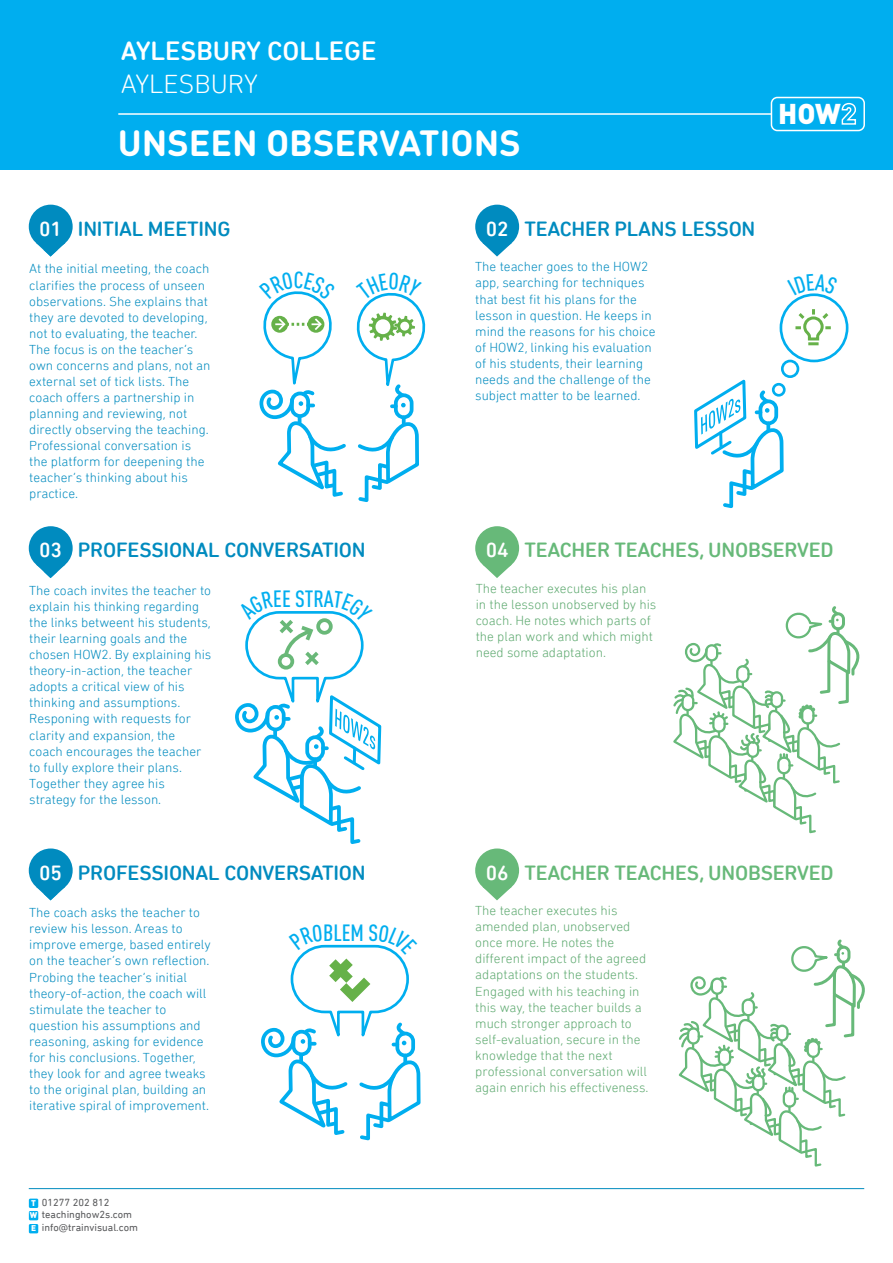
<style>
.page{position:relative;width:893px;height:1263px;background:#fff}
.page>*{position:absolute;margin:0;border:0;box-sizing:border-box;transform-origin:0 0}
.t1{font:700 36px "DIN Round OT";color:#fff}
.t2{font:700 31.5px "Tisa OT";color:#fff}
.t3{font:900 28.35px "DINOT";color:#fff}
.t4{font:500 27px "DIN Next Rounded LT Pro";color:#fff}
.t5{font:300 27px "DIN Next Rounded LT Pro";color:#fff}
.t6{font:500 condensed 23.25px "DIN Pro";color:#00aeef}
.t7{font:500 21px "DIN Next Rounded LT Pro";letter-spacing:-.01em;color:#008bbf}
.t8{font:500 21px "DIN Next Rounded LT Pro";letter-spacing:-.01em;color:#67b979}
.t9{font:500 21px "DIN Next Rounded LT Pro";color:#fff}
.t10{font:300 13.5px/16px "DIN Next Rounded LT Pro";color:#008bbf}
.t11{font:300 13.5px/16px "DIN Next Rounded LT Pro";color:#5da96f}
.t12{font:10.5px/12.6px "DIN Next Rounded LT Pro";color:#58595b}
.t13{font:900 8.25px/12.3px "DINOT";color:#fff}
.s1{font-family:"Tisa OT";font-weight:700;font-size:31.5px;color:#fff}
.s2{color:#fff}
</style>
<div class="page">
<div style="left:0;top:0;width:893px;height:169px;background:#00aeef"></div>
<hr style="left:29px;top:1188px;width:835px;height:1px;background:#008bbf">
<hr style="left:118px;top:113px;width:746px;height:2px;background:#fff">
<div style="left:29px;top:205px;width:44px;height:44px;background:#008bbf;border-radius:50%"></div>
<svg style="left:36px;top:243px;width:30px;height:14px"></svg>
<div style="left:475px;top:205px;width:44px;height:44px;background:#008bbf;border-radius:50%"></div>
<svg style="left:482px;top:243px;width:30px;height:14px"></svg>
<div style="left:29px;top:526px;width:44px;height:44px;background:#008bbf;border-radius:50%"></div>
<svg style="left:36px;top:564px;width:30px;height:14px"></svg>
<div style="left:475px;top:526px;width:44px;height:44px;background:#67b979;border-radius:50%"></div>
<svg style="left:482px;top:564px;width:30px;height:14px"></svg>
<div style="left:29px;top:848px;width:44px;height:44px;background:#008bbf;border-radius:50%"></div>
<svg style="left:36px;top:887px;width:29px;height:13px"></svg>
<div style="left:29px;top:1198px;width:9px;height:10px;background:#00aeef;border-radius:2px"></div>
<div style="left:29px;top:1211px;width:9px;height:9px;background:#00aeef;border-radius:2px"></div>
<div style="left:29px;top:1224px;width:9px;height:9px;background:#00aeef;border-radius:2px"></div>
<div style="left:475px;top:848px;width:44px;height:44px;background:#67b979;border-radius:50%"></div>
<svg style="left:482px;top:887px;width:30px;height:13px"></svg>
<div style="left:394px;top:393px;width:19px;height:26px;border:4px solid #00aeef;border-radius:8px"></div>
<svg style="left:358px;top:417px;width:61px;height:85px"></svg>
<svg style="left:356px;top:292px;width:70px;height:116px"></svg>
<svg style="left:259px;top:113px;width:90px;height:384px"></svg>
<svg style="left:671px;top:96px;width:202px;height:1071px"></svg>
<svg style="left:237px;top:611px;width:145px;height:233px"></svg>
<svg style="left:263px;top:944px;width:158px;height:197px"></svg>
<h3 class="t4" style="left:121px;top:36px;width:257px">AYLESBURY COLLEGE</h3>
<h3 class="t5" style="left:121px;top:68px;width:139px">AYLESBURY</h3>
<h1 class="t1" style="left:118px;top:119px;width:404px">UNSEEN OBSERVATIONS</h1>
<h2 class="t2" style="left:32px;top:202px;width:39px">01</h2>
<p class="t10" style="left:29px;top:261px;width:183px">At the initial meeting, the coach clarifies the process of unseen observations. She explains that they are devoted to developing, not to evaluating, the teacher.<br>The focus is on the teacher’s own concerns and plans, not an external set of tick lists. The coach offers a partnership in planning and reviewing, not directly observing the teaching.<br>Professional conversation is the platform for deepening the teacher’s thinking about his practice.</p>
<h3 class="t9" style="left:39px;top:216px;width:24px">01</h3>
<h3 class="t7" style="left:478px;top:216px;width:278px"><span class="s1">01</span><span class="s2">02</span> TEACHER PLANS LESSON</h3>
<h3 class="t7" style="left:78px;top:216px;width:154px">INITIAL MEETING</h3>
<p class="t10" style="left:475px;top:259px;width:182px">The teacher goes to the HOW2 app, searching for techniques that best fit his plans for the lesson in question. He keeps in mind the reasons for his choice of HOW2, linking his evaluation of his students, their learning needs and the challenge of the subject matter to be learned.</p>
<h3 class="t3" style="left:778px;top:94px;width:64px">HOW</h3>
<h2 class="t2" style="left:32px;top:523px;width:39px">01</h2>
<p class="t10" style="left:29px;top:582px;width:184px">The coach invites the teacher to explain his thinking regarding the links betweent his students, their learning goals and the chosen HOW2. By explaining his theory-in-action, the teacher adopts a critical view of his thinking and assumptions.<br>Responing with requests for clarity and expansion, the coach encourages the teacher to fully explore their plans.<br>Together they agree his strategy for the lesson.</p>
<h3 class="t9" style="left:39px;top:538px;width:24px">03</h3>
<h3 class="t8" style="left:478px;top:538px;width:357px"><span class="s1">01</span><span class="s2">04</span> TEACHER TEACHES, UNOBSERVED</h3>
<h3 class="t7" style="left:78px;top:538px;width:289px">PROFESSIONAL CONVERSATION</h3>
<p class="t11" style="left:476px;top:580px;width:182px">The teacher executes his plan in the lesson unobserved by his coach. He notes which parts of the plan work and which might need some adaptation.</p>
<h3 class="t6" style="left:282px;top:582px;width:53px">E STRA</h3>
<h2 class="t2" style="left:32px;top:846px;width:39px">01</h2>
<p class="t10" style="left:29px;top:904px;width:183px">The coach asks the teacher to review his lesson. Areas to improve emerge, based entirely on the teacher’s own reflection.<br>Probing the teacher’s initial theory-of-action, the coach will stimulate the teacher to question his assumptions and reasoning, asking for evidence for his conclusions. Together, they look for and agree tweaks to the original plan, building an iterative spiral of improvement.</p>
<h3 class="t7" style="left:39px;top:861px;width:328px"><span class="s2">05</span> PROFESSIONAL CONVERSATION</h3>
<h3 class="t6" style="left:323px;top:915px;width:57px">BLEM S</h3>
<p class="t12" style="left:42px;top:1196px;width:98px">01277 202 812 teachinghow2s.com info@trainvisual.com</p>
<p class="t13" style="left:30px;top:1196px;width:9px">T<br>W</p>
<p class="t13" style="left:31px;top:1222px;width:7px">E</p>
<h3 class="t8" style="left:478px;top:860px;width:357px"><span class="s1">01</span><span class="s2">06</span> TEACHER TEACHES, UNOBSERVED</h3>
<p class="t11" style="left:475px;top:902px;width:175px">The teacher executes his amended plan, unobserved once more. He notes the different impact of the agreed adaptations on the students.<br>Engaged with his teaching in this way, the teacher builds a much stronger approach to self-evaluation, secure in the knowledge that the next professional conversation will again enrich his effectiveness.</p>
</div>
